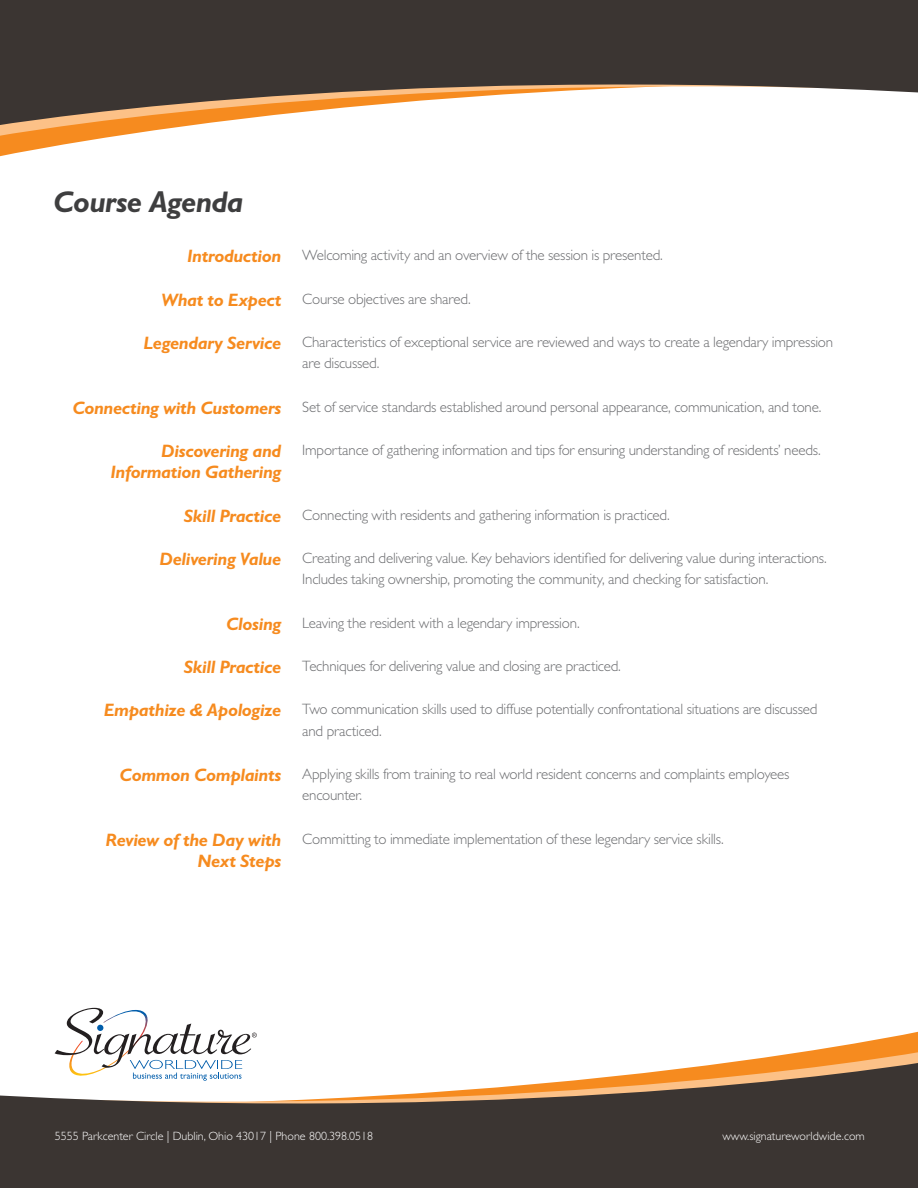
<style>
.page{position:relative;width:918px;height:1188px;background:#fff}
.page>*{position:absolute;margin:0;border:0;box-sizing:border-box;transform-origin:0 0}
.t1{font:italic 700 30px "Gill Sans Std";letter-spacing:-.02em;color:#3e3e3f}
.body_copy{font:italic 700 18px/21.6px "Gill Sans Std";letter-spacing:-.02em;color:#f68b1f;text-align:right}
.body_copy-2{font:300 15px/21.6px "Gill Sans Std";letter-spacing:-.015em;color:#6c6d70}
.t2{font:300 12px "Gill Sans Std";color:#fff}
</style>
<div class="page">
<svg style="left:827px;top:1031px;width:91px;height:17px"></svg>
<svg style="left:54px;top:1048px;width:864px;height:11px"></svg>
<svg style="left:0;top:1059px;width:918px;height:129px;fill:#3b3532"></svg>
<svg style="left:0;top:140px;width:91px;height:17px"></svg>
<svg style="left:0;top:129px;width:164px;height:11px;fill:#f68b1f"></svg>
<svg style="left:0;top:0;width:918px;height:129px;fill:#3b3532"></svg>
<svg style="left:55px;top:1008px;width:202px;height:73px"></svg>
<h3 class="t1" style="left:53px;top:185px;width:192px">Course Agenda</h3>
<p class="body_copy" style="left:187px;top:246px;width:96px">Introduction</p>
<p class="body_copy" style="left:161px;top:289px;width:122px">What to Expect</p>
<p class="body_copy" style="left:144px;top:332px;width:139px">Legendary Service</p>
<p class="body_copy" style="left:72px;top:397px;width:210px">Connecting with Customers</p>
<p class="body_copy" style="left:110px;top:440px;width:172px">Discovering and<br>Information Gathering</p>
<p class="body_copy" style="left:184px;top:505px;width:99px">Skill Practice</p>
<p class="body_copy" style="left:160px;top:548px;width:123px">Delivering Value</p>
<p class="body_copy" style="left:226px;top:613px;width:57px">Closing</p>
<p class="body_copy" style="left:184px;top:656px;width:99px">Skill Practice</p>
<p class="body_copy" style="left:104px;top:699px;width:179px">Empathize &amp; Apologize</p>
<p class="body_copy" style="left:120px;top:764px;width:163px">Common Complaints</p>
<p class="body_copy" style="left:106px;top:829px;width:177px">Review of the Day with<br>Next Steps</p>
<p class="body_copy-2" style="left:302px;top:245px;width:362px">Welcoming activity and an overview of the session is presented.</p>
<p class="body_copy-2" style="left:302px;top:288px;width:170px">Course objectives are shared.</p>
<p class="body_copy-2" style="left:302px;top:331px;width:532px">Characteristics of exceptional service are reviewed and ways to create a legendary impression are discussed.</p>
<p class="body_copy-2" style="left:302px;top:396px;width:521px">Set of service standards established around personal appearance, communication, and tone.</p>
<p class="body_copy-2" style="left:302px;top:439px;width:520px">Importance of gathering information and tips for ensuring understanding of residents’ needs.</p>
<p class="body_copy-2" style="left:302px;top:504px;width:369px">Connecting with residents and gathering information is practiced.</p>
<p class="body_copy-2" style="left:302px;top:547px;width:526px">Creating and delivering value. Key behaviors identified for delivering value during interactions.<br>Includes taking ownership, promoting the community, and checking for satisfaction.</p>
<p class="body_copy-2" style="left:302px;top:612px;width:279px">Leaving the resident with a legendary impression.</p>
<p class="body_copy-2" style="left:302px;top:655px;width:320px">Techniques for delivering value and closing are practiced.</p>
<p class="body_copy-2" style="left:302px;top:698px;width:517px">Two communication skills used to diffuse potentially confrontational situations are discussed and practiced.</p>
<p class="body_copy-2" style="left:302px;top:763px;width:489px">Applying skills from training to real world resident concerns and complaints employees encounter.</p>
<p class="body_copy-2" style="left:302px;top:828px;width:423px">Committing to immediate implementation of these legendary service skills.</p>
<p class="t2" style="left:55px;top:1129px;width:320px">5555 Parkcenter Circle | Dublin, Ohio 43017 | Phone 800.398.0518</p>
<p class="t2" style="left:722px;top:1129px;width:144px">www.signatureworldwide.com</p>
</div>
